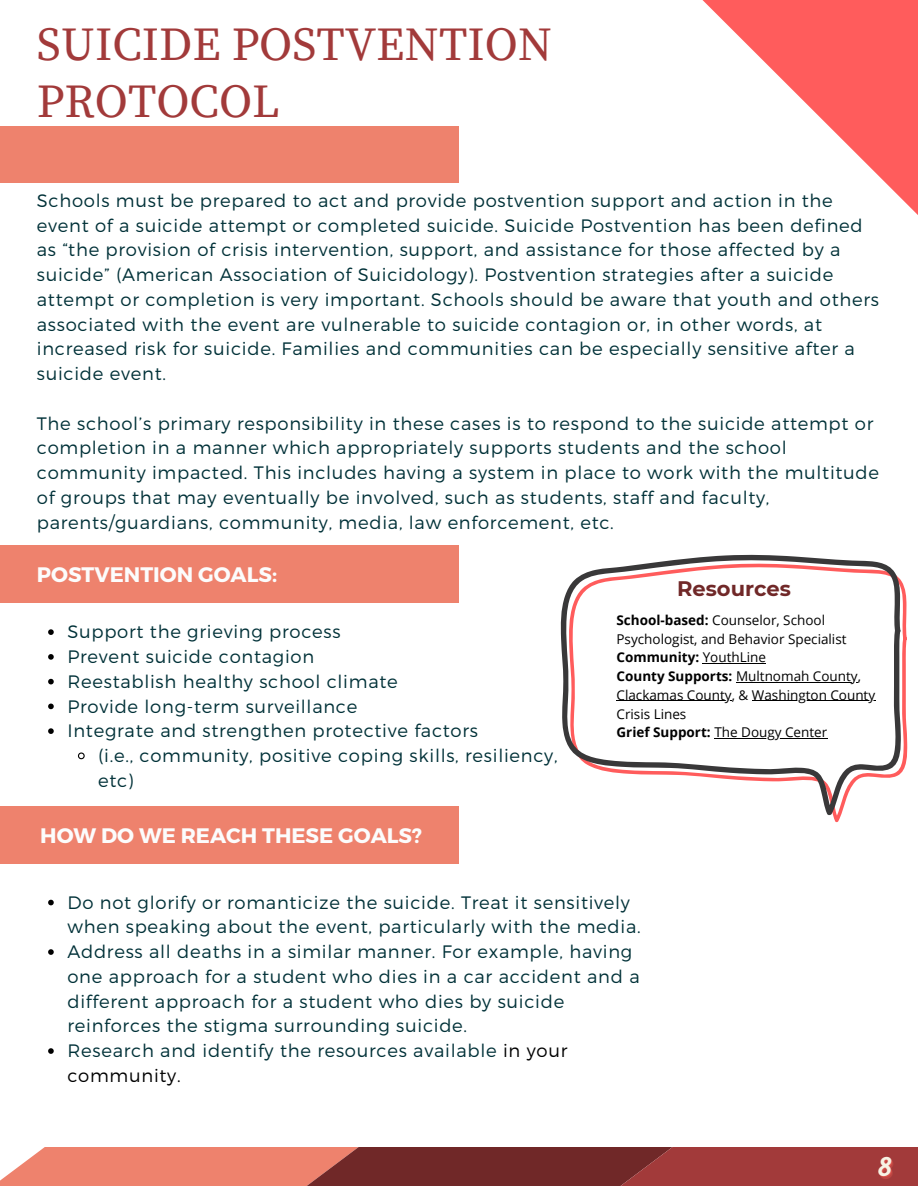
<style>
.page{position:relative;width:918px;height:1188px;background:#fff}
.page>*{position:absolute;margin:0;border:0;box-sizing:border-box;transform-origin:0 0}
.t1{font:46.8px/57.2px "Source Serif Pro";color:#a23a3a}
.t2{font:700 21px "Montserrat";color:#fcfcfc}
.t3{font:700 21px "Montserrat";color:#702828}
.t4{font:300 18px/24.8px "Montserrat";letter-spacing:.04em;color:#003138}
.t5{font:13.5px/18.8px "Open Sans";color:#000}
.t6{font:700 13.5px "Open Sans";color:#000}
.s1{font-weight:700}
.s2{font-weight:400}
.s3{color:#000}
</style>
<div class="page">
<div style="left:0;top:127px;width:459px;height:56px;background:#ee826d"></div>
<div style="left:0;top:807px;width:459px;height:56px;background:#ee826d"></div>
<svg style="left:48px;top:900px;width:6px;height:5px"></svg>
<svg style="left:48px;top:949px;width:6px;height:6px"></svg>
<svg style="left:48px;top:1048px;width:6px;height:6px"></svg>
<svg style="left:702px;top:0;width:216px;height:215px"></svg>
<div style="left:0;top:546px;width:459px;height:56px;background:#ee826d"></div>
<svg style="left:48px;top:629px;width:6px;height:6px"></svg>
<svg style="left:48px;top:654px;width:6px;height:6px"></svg>
<svg style="left:48px;top:679px;width:6px;height:5px"></svg>
<svg style="left:48px;top:704px;width:6px;height:5px"></svg>
<svg style="left:48px;top:728px;width:6px;height:6px"></svg>
<svg style="left:78px;top:752px;width:7px;height:8px"></svg>
<svg style="left:833px;top:580px;width:74px;height:242px"></svg>
<svg style="left:561px;top:555px;width:340px;height:261px"></svg>
<hr style="left:703px;top:663px;width:63px;height:1px;background:#000">
<hr style="left:736px;top:682px;width:122px;height:1px;background:#000">
<hr style="left:617px;top:700px;width:115px;height:1px;background:#000">
<hr style="left:752px;top:700px;width:123px;height:1px;background:#000">
<hr style="left:714px;top:738px;width:113px;height:1px;background:#000">
<svg style="left:0;top:1147px;width:918px;height:38px;background:#ac5049"></svg>
<p class="t1" style="left:37px;top:18px;width:517px">SUICIDE POSTVENTION<br>PROTOCOL</p>
<h1 class="t4" style="left:37px;top:187px;width:844px">Schools must be prepared to act and provide postvention support and action in the event of a suicide attempt or completed suicide. Suicide Postvention has been defined as “the provision of crisis intervention, support, and assistance for those affected by a suicide” (American Association of Suicidology). Postvention strategies after a suicide attempt or completion is very important. Schools should be aware that youth and others associated with the event are vulnerable to suicide contagion or, in other words, at increased risk for suicide. Families and communities can be especially sensitive after a suicide event.</h1>
<p class="t4" style="left:37px;top:410px;width:844px">The school’s primary responsibility in these cases is to respond to the suicide attempt or completion in a manner which appropriately supports students and the school community impacted. This includes having a system in place to work with the multitude of groups that may eventually be involved, such as students, staff and faculty, parents/guardians, community, media, law enforcement, etc.</p>
<h2 class="t2" style="left:37px;top:561px;width:242px">POSTVENTION GOALS:</h2>
<h3 class="t4" style="left:67px;top:619px;width:275px">Support the grieving process</h3>
<p class="t4" style="left:67px;top:643px;width:248px">Prevent suicide contagion</p>
<p class="t4" style="left:67px;top:668px;width:332px">Reestablish healthy school climate</p>
<p class="t4" style="left:67px;top:693px;width:291px">Provide long-term surveillance</p>
<p class="t4" style="left:67px;top:718px;width:412px">Integrate and strengthen protective factors</p>
<p class="t4" style="left:98px;top:742px;width:461px">(i.e., community, positive coping skills, resiliency, etc)</p>
<p class="t2" style="left:40px;top:822px;width:383px">HOW DO WE REACH THESE GOALS?</p>
<p class="t3" style="left:677px;top:576px;width:115px">Resources</p>
<p class="t5" style="left:617px;top:610px;width:232px"><span class="s1">School-based:</span> Counselor, School<br>Psychologist, and Behavior Specialist</p>
<p class="t6" style="left:617px;top:648px;width:151px">Community: <span class="s2">YouthLine</span></p>
<p class="t5" style="left:617px;top:666px;width:246px"><span class="s1">County Supports:</span> Multnomah County,</p>
<p class="t5" style="left:617px;top:685px;width:260px">Clackamas County, &amp; Washington County</p>
<h2 class="t5" style="left:617px;top:704px;width:212px">Crisis Lines<br><span class="s1">Grief Support:</span> The Dougy Center</h2>
<h4 class="t4" style="left:67px;top:889px;width:575px">Do not glorify or romanticize the suicide. Treat it sensitively when speaking about the event, particularly with the media.</h4>
<h4 class="t4" style="left:67px;top:939px;width:574px">Address all deaths in a similar manner. For example, having one approach for a student who dies in a car accident and a different approach for a student who dies by suicide reinforces the stigma surrounding suicide.</h4>
<h2 class="t4" style="left:67px;top:1038px;width:501px">Research and identify the resources available <span class="s3">in your community.</span></h2>
</div>
